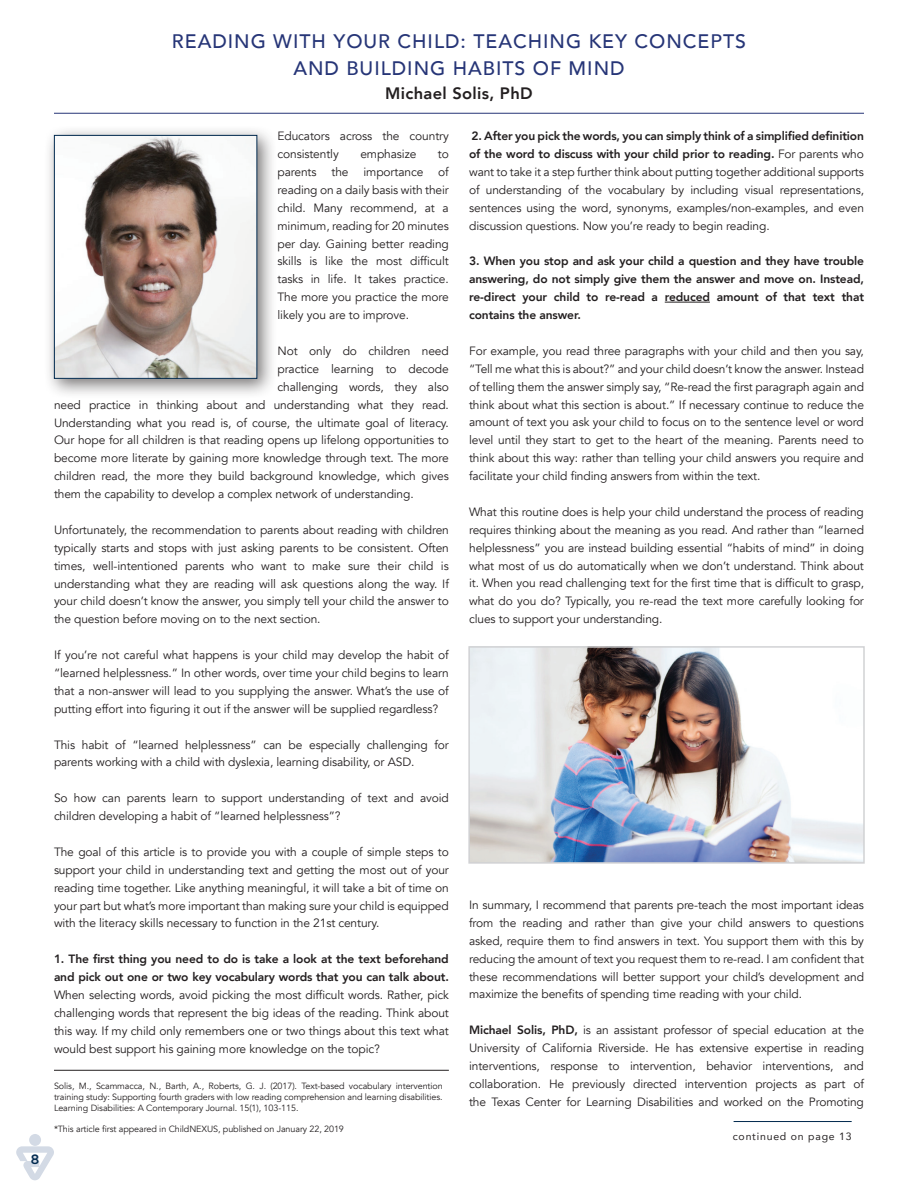
<style>
.page{position:relative;width:918px;height:1188px;background:#fff}
.page>*{position:absolute;margin:0;border:0;box-sizing:border-box;transform-origin:0 0}
.t1{font:500 19.5px/27px "Avenir";letter-spacing:.05em;color:#263577;text-align:center}
.t2{font:800 16.5px "Avenir";letter-spacing:.02em;color:#231f20}
.t3{font:500 13.5px "Gotham";color:#00294e}
.t4{font:12px/17.9px "Avenir";letter-spacing:-.01em;color:#231f20;text-align:justify}
.t5{font:800 12px/17.9px "Avenir";letter-spacing:-.01em;color:#231f20}
.t6{font:10.5px "Avenir";letter-spacing:.075em;color:#231f20}
.t7{font:9px/10.8px "Avenir";letter-spacing:-.01em;color:#231f20;text-align:justify}
.s1{font-weight:800}
</style>
<div class="page">
<div style="left:29px;top:1134px;width:12px;height:12px;background:#d3dae5;border-radius:50%"></div>
<svg style="left:16px;top:1146px;width:38px;height:34px"></svg>
<hr style="left:734px;top:1121px;width:118px;height:1px;background:#00294e">
<hr style="left:665px;top:302px;width:45px;height:1px;background:#231f20">
<hr style="left:54px;top:113px;width:810px;height:1px;background:#263577">
<div style="left:44px;top:125px;width:233px;height:274px;background:#231f20;opacity:.61"></div>
<img style="left:56px;top:137px;width:199px;height:240px">
<div style="left:54px;top:135px;width:203px;height:244px;border:1px solid #00294e"></div>
<img style="left:471px;top:649px;width:391px;height:212px">
<div style="left:468px;top:646px;width:397px;height:218px;border:2px solid #d1d2d4"></div>
<hr style="left:54px;top:1070px;width:395px;height:1px;background:#231f20">
<p class="t3" style="left:31px;top:1152px;width:10px">8</p>
<h1 class="t1" style="left:172px;top:27px;width:576px">READING WITH YOUR CHILD: TEACHING KEY CONCEPTS<br>AND BUILDING HABITS OF MIND</h1>
<h2 class="t2" style="left:385px;top:79px;width:149px">Michael Solis, PhD</h2>
<p class="t4" style="left:278px;top:127px;width:173px">Educators across the country consistently</p>
<p class="t4" style="left:360px;top:145px;width:57px">emphasize</p>
<p class="t4" style="left:278px;top:145px;width:173px;text-indent:160px">to parents the importance of reading on a daily basis with their child. Many recommend, at a minimum, reading for 20 minutes per day. Gaining better reading skills is like the most difficult tasks in life. It takes practice.<br>The more you practice the more likely you are to improve.</p>
<p class="t4" style="left:278px;top:342px;width:173px">Not only do children need</p>
<p class="t4" style="left:278px;top:360px;width:173px">practice learning to decode</p>
<p class="t4" style="left:278px;top:378px;width:173px">challenging words, they also</p>
<p class="t4" style="left:54px;top:396px;width:396px">need practice in thinking about and understanding what they read.</p>
<p class="t4" style="left:54px;top:414px;width:396px">Understanding what you read is, of course, the ultimate goal of literacy.</p>
<p class="t4" style="left:54px;top:432px;width:396px">Our hope for all children is that reading opens up lifelong opportunities to</p>
<p class="t4" style="left:54px;top:449px;width:396px">become more literate by gaining more knowledge through text. The more</p>
<p class="t4" style="left:54px;top:467px;width:396px">children read, the more they build background knowledge, which gives</p>
<p class="t4" style="left:54px;top:485px;width:361px">them the capability to develop a complex network of understanding.</p>
<p class="t4" style="left:54px;top:521px;width:396px">Unfortunately, the recommendation to parents about reading with children typically starts and stops with just asking parents to be consistent. Often times, well-intentioned parents who want to make sure their child is understanding what they are reading will ask questions along the way. If your child doesn’t know the answer, you simply tell your child the answer to the question before moving on to the next section.</p>
<p class="t4" style="left:54px;top:646px;width:396px">If you’re not careful what happens is your child may develop the habit of “learned helplessness.” In other words, over time your child begins to learn that a non-answer will lead to you supplying the answer. What’s the use of putting effort into figuring it out if the answer will be supplied regardless?</p>
<p class="t4" style="left:54px;top:736px;width:396px">This habit of “learned helplessness” can be especially challenging for parents working with a child with dyslexia, learning disability, or ASD.</p>
<p class="t4" style="left:54px;top:789px;width:396px">So how can parents learn to support understanding of text and avoid children developing a habit of “learned helplessness”?</p>
<p class="t4" style="left:54px;top:843px;width:396px">The goal of this article is to provide you with a couple of simple steps to support your child in understanding text and getting the most out of your reading time together. Like anything meaningful, it will take a bit of time on your part but what’s more important than making sure your child is equipped with the literacy skills necessary to function in the 21st century.</p>
<p class="t5" style="left:54px;top:949px;width:396px">1. The first thing you need to do is take a look at the text beforehand and pick out one or two key vocabulary words that you can talk about.</p>
<p class="t4" style="left:54px;top:986px;width:396px">When selecting words, avoid picking the most difficult words. Rather, pick challenging words that represent the big ideas of the reading. Think about this way. If my child only remembers one or two things about this text what would best support his gaining more knowledge on the topic?</p>
<p class="t7" style="left:54px;top:1081px;width:390px">Solis, M., Scammacca, N., Barth, A., Roberts, G. J. (2017). Text-based vocabulary intervention training study: Supporting fourth graders with low reading comprehension and learning disabilities.<br>Learning Disabilities: A Contemporary Journal. 15(1), 103-115.</p>
<p class="t7" style="left:54px;top:1124px;width:291px">*This article first appeared in ChildNEXUS, published on January 22, 2019</p>
<p class="t4" style="left:469px;top:127px;width:396px"><span class="s1">2. After you pick the words, you can simply think of a simplified definition of the word to discuss with your child prior to reading.</span> For parents who want to take it a step further think about putting together additional supports of understanding of the vocabulary by including visual representations, sentences using the word, synonyms, examples/non-examples, and even discussion questions. Now you’re ready to begin reading.</p>
<p class="t5" style="left:469px;top:252px;width:396px;text-align:justify">3. When you stop and ask your child a question and they have trouble answering, do not simply give them the answer and move on. Instead, re-direct your child to re-read a reduced amount of that text that contains the answer.</p>
<p class="t4" style="left:469px;top:342px;width:396px">For example, you read three paragraphs with your child and then you say, “Tell me what this is about?” and your child doesn’t know the answer. Instead of telling them the answer simply say, “Re-read the first paragraph again and think about what this section is about.” If necessary continue to reduce the amount of text you ask your child to focus on to the sentence level or word level until they start to get to the heart of the meaning. Parents need to think about this way: rather than telling your child answers you require and facilitate your child finding answers from within the text.</p>
<p class="t4" style="left:469px;top:503px;width:396px">What this routine does is help your child understand the process of reading requires thinking about the meaning as you read. And rather than “learned helplessness” you are instead building essential “habits of mind” in doing what most of us do automatically when we don’t understand. Think about it. When you read challenging text for the first time that is difficult to grasp, what do you do? Typically, you re-read the text more carefully looking for clues to support your understanding.</p>
<p class="t4" style="left:469px;top:896px;width:396px">In summary, I recommend that parents pre-teach the most important ideas from the reading and rather than give your child answers to questions asked, require them to find answers in text. You support them with this by reducing the amount of text you request them to re-read. I am confident that these recommendations will better support your child’s development and maximize the benefits of spending time reading with your child.</p>
<p class="t4" style="left:469px;top:1021px;width:396px"><span class="s1">Michael Solis, PhD,</span> is an assistant professor of special education at the University of California Riverside. He has extensive expertise in reading interventions, response to intervention, behavior interventions, and collaboration. He previously directed intervention projects as part of the Texas Center for Learning Disabilities and worked on the Promoting</p>
<p class="t6" style="left:733px;top:1128px;width:120px">continued on page 13</p>
</div>
